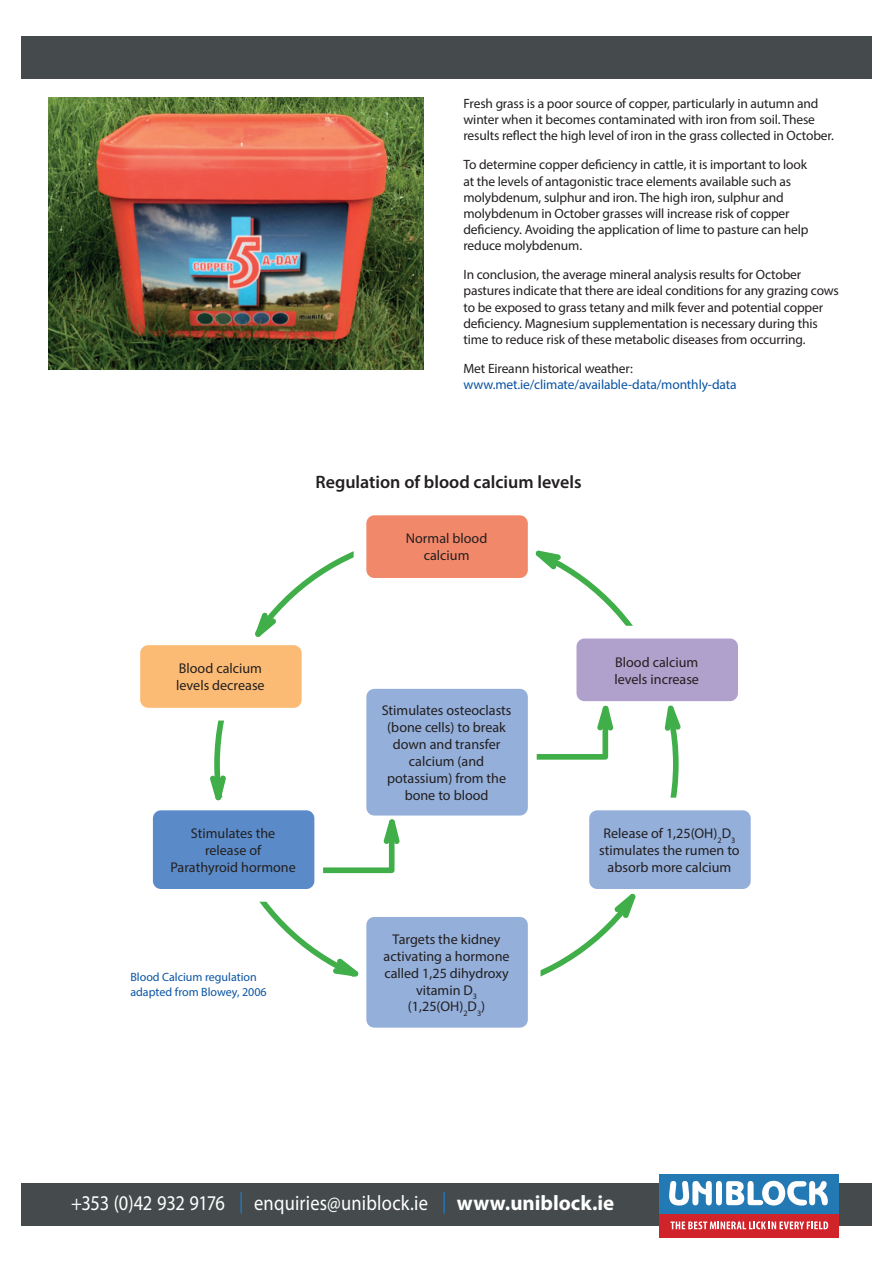
<style>
.page{position:relative;width:893px;height:1263px;background:#fff}
.page>*{position:absolute;margin:0;border:0;box-sizing:border-box;transform-origin:0 0}
.t1{font:21px "Myriad Pro";letter-spacing:.01em;color:#fff;scale:.88 1}
.t2{font:600 18px "Myriad Pro";color:#231f20}
.t3{font:14.1px/17px "Myriad Pro";color:#231f20;text-align:center}
.t4{font:13.5px/16.2px "Myriad Pro";letter-spacing:-.01em;color:#231f20}
.t5{font:13.5px "Myriad Pro";letter-spacing:-.01em;color:#0a54a3}
.t6{font:12px/14.4px "Myriad Pro";color:#0a54a3}
.s1{color:#2279bf}
.s2{font-weight:700}
</style>
<div class="page">
<div style="left:21px;top:36px;width:851px;height:43px;background:#454b4c"></div>
<div style="left:21px;top:1183px;width:851px;height:43px;background:#454b4c"></div>
<div style="left:660px;top:1210px;width:179px;height:28px;background:#d1232a"></div>
<div style="left:660px;top:1174px;width:179px;height:39px;background:#2379b3"></div>
<svg style="left:670px;top:1221px;width:158px;height:8px"></svg>
<svg style="left:669px;top:1181px;width:159px;height:24px"></svg>
<div style="left:360px;top:509px;width:174px;height:75px;background:#f2886a;border-radius:14px"></div>
<div style="left:354px;top:503px;width:187px;height:88px;border:13px solid #fff;border-radius:14px"></div>
<div style="left:570px;top:632px;width:174px;height:75px;background:#afa0cc;border-radius:14px"></div>
<div style="left:564px;top:626px;width:187px;height:88px;border:13px solid #fff;border-radius:14px"></div>
<div style="left:583px;top:804px;width:174px;height:91px;background:#93afda;border-radius:14px"></div>
<div style="left:576px;top:798px;width:187px;height:104px;border:13px solid #fff;border-radius:14px"></div>
<div style="left:134px;top:639px;width:174px;height:75px;background:#fcbb74;border-radius:14px"></div>
<div style="left:127px;top:632px;width:187px;height:88px;border:13px solid #fff;border-radius:14px"></div>
<div style="left:147px;top:804px;width:174px;height:91px;background:#5a8bc8;border-radius:14px"></div>
<div style="left:140px;top:798px;width:187px;height:104px;border:13px solid #fff;border-radius:14px"></div>
<div style="left:360px;top:682px;width:174px;height:140px;background:#93afda;border-radius:14px"></div>
<div style="left:354px;top:676px;width:187px;height:152px;border:13px solid #fff;border-radius:14px"></div>
<div style="left:360px;top:910px;width:174px;height:124px;background:#93afda;border-radius:14px"></div>
<div style="left:354px;top:904px;width:187px;height:136px;border:13px solid #fff;border-radius:14px"></div>
<svg style="left:255px;top:612px;width:21px;height:25px"></svg>
<svg style="left:210px;top:775px;width:16px;height:25px"></svg>
<svg style="left:333px;top:958px;width:26px;height:19px"></svg>
<svg style="left:614px;top:893px;width:22px;height:25px"></svg>
<svg style="left:665px;top:705px;width:16px;height:26px"></svg>
<svg style="left:535px;top:550px;width:26px;height:20px"></svg>
<svg style="left:317px;top:819px;width:83px;height:57px"></svg>
<svg style="left:531px;top:705px;width:82px;height:57px"></svg>
<img style="left:48px;top:98px;width:376px;height:272px">
<p class="t4" style="left:463px;top:95px;width:372px">Fresh grass is a poor source of copper, particularly in autumn and winter when it becomes contaminated with iron from soil. These results reflect the high level of iron in the grass collected in October.</p>
<p class="t4" style="left:463px;top:156px;width:347px">To determine copper deficiency in cattle, it is important to look at the levels of antagonistic trace elements available such as molybdenum, sulphur and iron. The high iron, sulphur and molybdenum in October grasses will increase risk of copper deficiency. Avoiding the application of lime to pasture can help reduce molybdenum.</p>
<p class="t4" style="left:463px;top:266px;width:377px">In conclusion, the average mineral analysis results for October pastures indicate that there are ideal conditions for any grazing cows to be exposed to grass tetany and milk fever and potential copper deficiency. Magnesium supplementation is necessary during this time to reduce risk of these metabolic diseases from occurring.</p>
<p class="t4" style="left:463px;top:360px;width:171px">Met Eireann historical weather:</p>
<p class="t5" style="left:463px;top:376px;width:275px">www.met.ie/climate/available-data/monthly-data</p>
<h2 class="t2" style="left:315px;top:471px;width:268px">Regulation of blood calcium levels</h2>
<p class="t3" style="left:176px;top:660px;width:90px;text-align:left">Blood calcium levels decrease</p>
<p class="t3" style="left:170px;top:824px;width:127px">Stimulates the release of<br>Parathyroid hormone</p>
<p class="t6" style="left:130px;top:970px;width:138px">Blood Calcium regulation adapted from Blowey, 2006</p>
<p class="t3" style="left:406px;top:530px;width:83px">Normal blood calcium</p>
<p class="t3" style="left:382px;top:702px;width:131px">Stimulates osteoclasts (bone cells) to break down and transfer calcium (and potassium) from the bone to blood</p>
<p class="t3" style="left:384px;top:930px;width:127px">Targets the kidney activating a hormone called 1,25 dihydroxy vitamin D<sub>3 </sub>(1,25(OH)<sub>2</sub>D<sub>3</sub>)</p>
<p class="t3" style="left:614px;top:653px;width:86px;text-align:left">Blood calcium levels increase</p>
<p class="t3" style="left:599px;top:824px;width:142px">Release of 1,25(OH)<sub>2</sub>D<sub>3 </sub>stimulates the rumen to absorb more calcium</p>
<h1 class="t1" style="left:71px;top:1190px;width:619px">+353 (0)42 932 9176 <span class="s1">|</span> enquiries@uniblock.ie <span class="s1">|</span> <span class="s2">www.uniblock.ie</span></h1>
</div>
